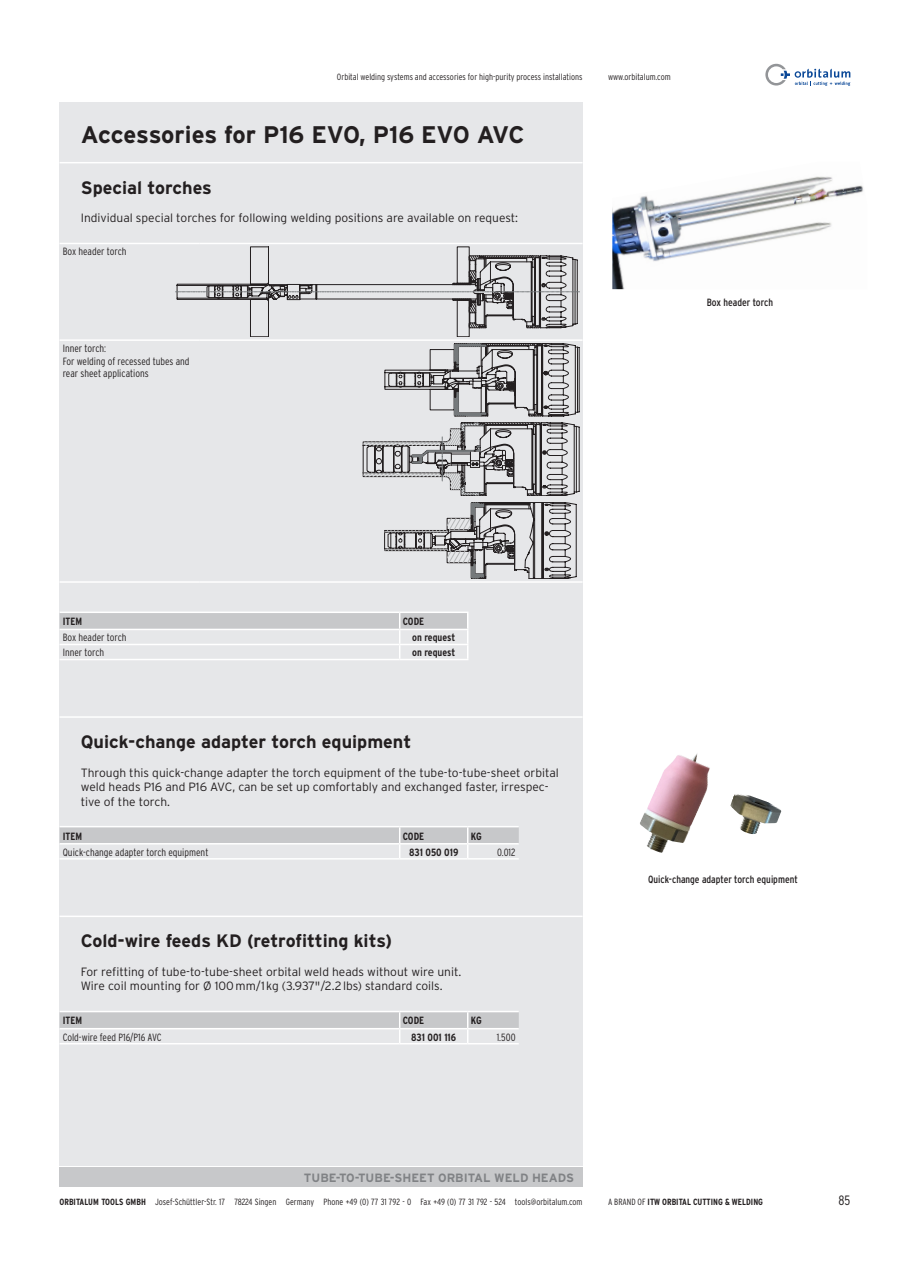
<style>
.page{position:relative;width:910px;height:1280px;background:#fff}
.page>*{position:absolute;margin:0;border:0;box-sizing:border-box;transform-origin:0 0}
.Header_1{font:700 24px "Interstate";letter-spacing:-.01em;color:#231f20}
.Header_2{font:700 18px "Interstate";color:#231f20}
.t1{font:300 condensed 13.5px "Interstate";color:#231f20}
.Grund{font:300 12px/14.4px "Interstate";color:#231f20}
.Chapter__links{font:700 12px "Interstate";color:#808285}
.Tabelle{font:300 condensed 10.5px/12.6px "Interstate";color:#231f20}
.Legende__zentriert{font:condensed 10.5px "Interstate";color:#231f20}
.Tabelle__zentriert{font:700 condensed 10.5px "Interstate";color:#231f20}
.Tabelle-2{font:700 condensed 10.5px "Interstate";color:#231f20}
.Tabelle__rechtsb{font:300 condensed 10.5px "Interstate";color:#231f20}
.t2{font:300 condensed 9px "Interstate";color:#231f20}
.t3{font:700 condensed 9px "Interstate";color:#231f20}
.s1{font-weight:700}
.s2{font-weight:300}
</style>
<div class="page">
<svg style="left:765px;top:64px;width:85px;height:22px"></svg>
<div style="left:60px;top:102px;width:523px;height:1063px;background:#e6e7e9"></div>
<div style="left:60px;top:1167px;width:523px;height:19px;background:#c7c8ca"></div>
<hr style="left:60px;top:162px;width:523px;height:1px;background:#fff">
<hr style="left:60px;top:716px;width:523px;height:2px;background:#fff">
<hr style="left:60px;top:915px;width:523px;height:2px;background:#fff">
<hr style="left:60px;top:243px;width:140px;height:1px;background:#fff">
<hr style="left:200px;top:243px;width:383px;height:1px;background:#fff">
<hr style="left:60px;top:339px;width:140px;height:2px;background:#fff">
<hr style="left:200px;top:339px;width:383px;height:2px;background:#fff">
<hr style="left:200px;top:581px;width:383px;height:2px;background:#fff">
<hr style="left:60px;top:581px;width:140px;height:2px;background:#fff">
<svg style="left:176px;top:247px;width:404px;height:90px"></svg>
<svg style="left:385px;top:343px;width:194px;height:73px"></svg>
<svg style="left:363px;top:422px;width:216px;height:74px"></svg>
<svg style="left:384px;top:502px;width:192px;height:77px"></svg>
<hr style="left:60px;top:611px;width:340px;height:2px;background:#fff">
<hr style="left:400px;top:611px;width:68px;height:2px;background:#fff">
<svg style="left:60px;top:612px;width:408px;height:47px"></svg>
<hr style="left:60px;top:659px;width:340px;height:1px;background:#fff">
<hr style="left:400px;top:659px;width:68px;height:1px;background:#fff">
<hr style="left:60px;top:826px;width:340px;height:1px;background:#fff">
<hr style="left:400px;top:826px;width:68px;height:1px;background:#fff">
<hr style="left:468px;top:826px;width:51px;height:1px;background:#fff">
<svg style="left:60px;top:827px;width:459px;height:31px"></svg>
<hr style="left:60px;top:858px;width:340px;height:1px;background:#fff">
<hr style="left:400px;top:858px;width:68px;height:1px;background:#fff">
<hr style="left:468px;top:858px;width:51px;height:1px;background:#fff">
<svg style="left:60px;top:1011px;width:459px;height:32px"></svg>
<hr style="left:60px;top:1043px;width:340px;height:1px;background:#fff">
<hr style="left:400px;top:1043px;width:68px;height:1px;background:#fff">
<hr style="left:468px;top:1043px;width:51px;height:1px;background:#fff">
<img style="left:612px;top:176px;width:252px;height:113px">
<img style="left:730px;top:794px;width:8px;height:19px">
<img style="left:640px;top:755px;width:55px;height:69px">
<p class="t2" style="left:337px;top:71px;width:247px">Orbital welding systems and accessories for high-purity process installations</p>
<p class="Header_1" style="left:81px;top:121px;width:445px">Accessories for P16 EVO, P16 EVO AVC</p>
<p class="Header_2" style="left:81px;top:177px;width:133px">Special torches</p>
<p class="Grund" style="left:81px;top:211px;width:439px">Individual special torches for following welding positions are available on request:</p>
<p class="Tabelle" style="left:63px;top:245px;width:65px">Box header torch</p>
<p class="t2" style="left:608px;top:71px;width:64px">www.orbitalum.com</p>
<p class="Tabelle" style="left:63px;top:342px;width:45px">Inner torch:</p>
<p class="Tabelle" style="left:63px;top:354px;width:128px">For welding of recessed tubes and rear sheet applications</p>
<p class="Legende__zentriert" style="left:707px;top:297px;width:68px">Box header torch</p>
<p class="Tabelle-2" style="left:63px;top:616px;width:21px">ITEM</p>
<p class="Tabelle-2" style="left:403px;top:616px;width:23px">CODE</p>
<p class="Tabelle" style="left:63px;top:631px;width:65px">Box header torch</p>
<p class="Tabelle__zentriert" style="left:412px;top:632px;width:45px">on request</p>
<p class="Tabelle" style="left:63px;top:646px;width:43px">Inner torch</p>
<p class="Tabelle__zentriert" style="left:412px;top:647px;width:45px">on request</p>
<p class="Header_2" style="left:81px;top:731px;width:332px">Quick-change adapter torch equipment</p>
<p class="Grund" style="left:81px;top:765px;width:480px">Through this quick-change adapter the torch equipment of the tube-to-tube-sheet orbital weld heads P16 and P16 AVC, can be set up comfortably and exchanged faster, irrespec&shy;tive of the torch.</p>
<p class="Tabelle-2" style="left:63px;top:830px;width:21px">ITEM</p>
<p class="Tabelle-2" style="left:403px;top:830px;width:23px">CODE</p>
<p class="Tabelle-2" style="left:471px;top:830px;width:12px">KG</p>
<p class="Tabelle" style="left:63px;top:845px;width:147px">Quick-change adapter torch equipment</p>
<p class="Tabelle__zentriert" style="left:409px;top:846px;width:51px">831 050 019</p>
<p class="Tabelle__rechtsb" style="left:497px;top:846px;width:20px">0.012</p>
<p class="Header_2" style="left:81px;top:931px;width:313px">Cold-wire feeds KD (retrofitting kits)</p>
<p class="Grund" style="left:81px;top:964px;width:382px">For refitting of tube-to-tube-sheet orbital weld heads without wire unit.</p>
<p class="Grund" style="left:81px;top:979px;width:363px">Wire coil mounting for Ø 100 mm/1 kg (3.937"/2.2 lbs) standard coils.</p>
<p class="Tabelle-2" style="left:63px;top:1015px;width:21px">ITEM</p>
<p class="Tabelle-2" style="left:403px;top:1015px;width:23px">CODE</p>
<p class="Tabelle-2" style="left:471px;top:1015px;width:12px">KG</p>
<p class="Tabelle" style="left:63px;top:1030px;width:100px">Cold-wire feed P16/P16 AVC</p>
<p class="Tabelle__zentriert" style="left:411px;top:1031px;width:47px">831 001 116</p>
<p class="Tabelle__rechtsb" style="left:497px;top:1031px;width:20px">1.500</p>
<p class="Legende__zentriert" style="left:648px;top:873px;width:151px">Quick-change adapter torch equipment</p>
<p class="Chapter__links" style="left:304px;top:1171px;width:272px">TUBE-TO-TUBE-SHEET ORBITAL WELD HEADS</p>
<p class="t2" style="left:60px;top:1196px;width:525px"><span class="s1">ORBITALUM TOOLS GMBH</span> Josef-Schüttler-Str. 17 78224 Singen Germany Phone +49 (0) 77 31 792 - 0 Fax +49 (0) 77 31 792 - 524 tools@orbitalum.com</p>
<p class="t3" style="left:608px;top:1196px;width:156px"><span class="s2">A BRAND OF</span> ITW ORBITAL CUTTING &amp; WELDING</p>
<p class="t1" style="left:839px;top:1192px;width:13px">85</p>
</div>
